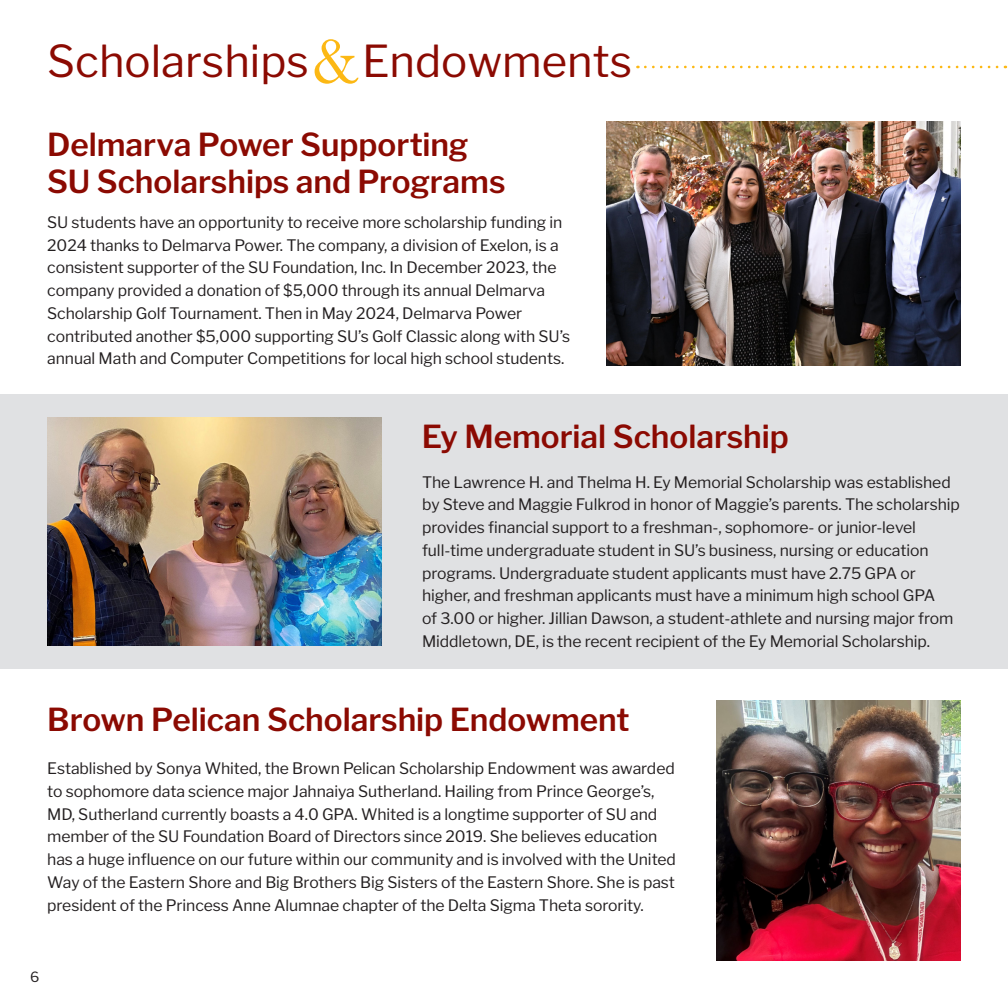
<style>
.page{position:relative;width:1008px;height:1008px;background:#fff}
.page>*{position:absolute;margin:0;border:0;box-sizing:border-box;transform-origin:0 0}
.t1{font:43.75px "Libre Franklin";color:#8b0a02}
.impact_stories_header{font:600 31.5px/36.8px "Libre Franklin";color:#8b0a02}
.impact_stories_text{font:15.75px/22.8px "Libre Franklin";letter-spacing:-.005em;color:#231f20}
.t2{font:14px "Libre Franklin";color:#231f20}
.s1{font-family:"Baskerville URW";font-size:66.5px;color:#fcb814}
</style>
<div class="page">
<div style="left:0;top:394px;width:1008px;height:275px;background:#e0e1e3"></div>
<hr style="left:1007px;top:0;width:1px;height:126px;background:#fcb814">
<hr style="left:1007px;top:816px;width:1px;height:192px;background:#fcb814">
<img style="left:606px;top:122px;width:355px;height:244px">
<img style="left:717px;top:701px;width:244px;height:260px">
<img style="left:47px;top:417px;width:334px;height:229px">
<svg style="left:645px;top:66px;width:361px;height:2px"></svg>
<p class="t1" style="left:47px;top:35px;width:586px">Scholarships<span class="s1">&amp;</span>Endowments</p>
<p class="impact_stories_header" style="left:47px;top:127px;width:460px">Delmarva Power Supporting<br>SU Scholarships and Programs</p>
<p class="impact_stories_text" style="left:47px;top:211px;width:524px">SU students have an opportunity to receive more scholarship funding in 2024 thanks to Delmarva Power. The company, a division of Exelon, is a consistent supporter of the SU Foundation, Inc. In December 2023, the company provided a donation of $5,000 through its annual Delmarva Scholarship Golf Tournament. Then in May 2024, Delmarva Power contributed another $5,000 supporting SU’s Golf Classic along with SU’s annual Math and Computer Competitions for local high school students.</p>
<p class="impact_stories_header" style="left:422px;top:418px;width:369px">Ey Memorial Scholarship</p>
<p class="impact_stories_text" style="left:422px;top:471px;width:539px">The Lawrence H. and Thelma H. Ey Memorial Scholarship was established by Steve and Maggie Fulkrod in honor of Maggie’s parents. The scholarship provides financial support to a freshman-, sophomore- or junior-level full-time undergraduate student in SU’s business, nursing or education programs. Undergraduate student applicants must have 2.75 GPA or higher, and freshman applicants must have a minimum high school GPA<br>of 3.00 or higher. Jillian Dawson, a student-athlete and nursing major from Middletown, DE, is the recent recipient of the Ey Memorial Scholarship.</p>
<p class="impact_stories_header" style="left:47px;top:702px;width:584px">Brown Pelican Scholarship Endowment</p>
<p class="impact_stories_text" style="left:47px;top:757px;width:630px">Established by Sonya Whited, the Brown Pelican Scholarship Endowment was awarded to sophomore data science major Jahnaiya Sutherland. Hailing from Prince George’s, MD, Sutherland currently boasts a 4.0 GPA. Whited is a longtime supporter of SU and member of the SU Foundation Board of Directors since 2019. She believes education has a huge influence on our future within our community and is involved with the United Way of the Eastern Shore and Big Brothers Big Sisters of the Eastern Shore. She is past president of the Princess Anne Alumnae chapter of the Delta Sigma Theta sorority.</p>
<p class="t2" style="left:30px;top:969px;width:11px">6</p>
</div>
